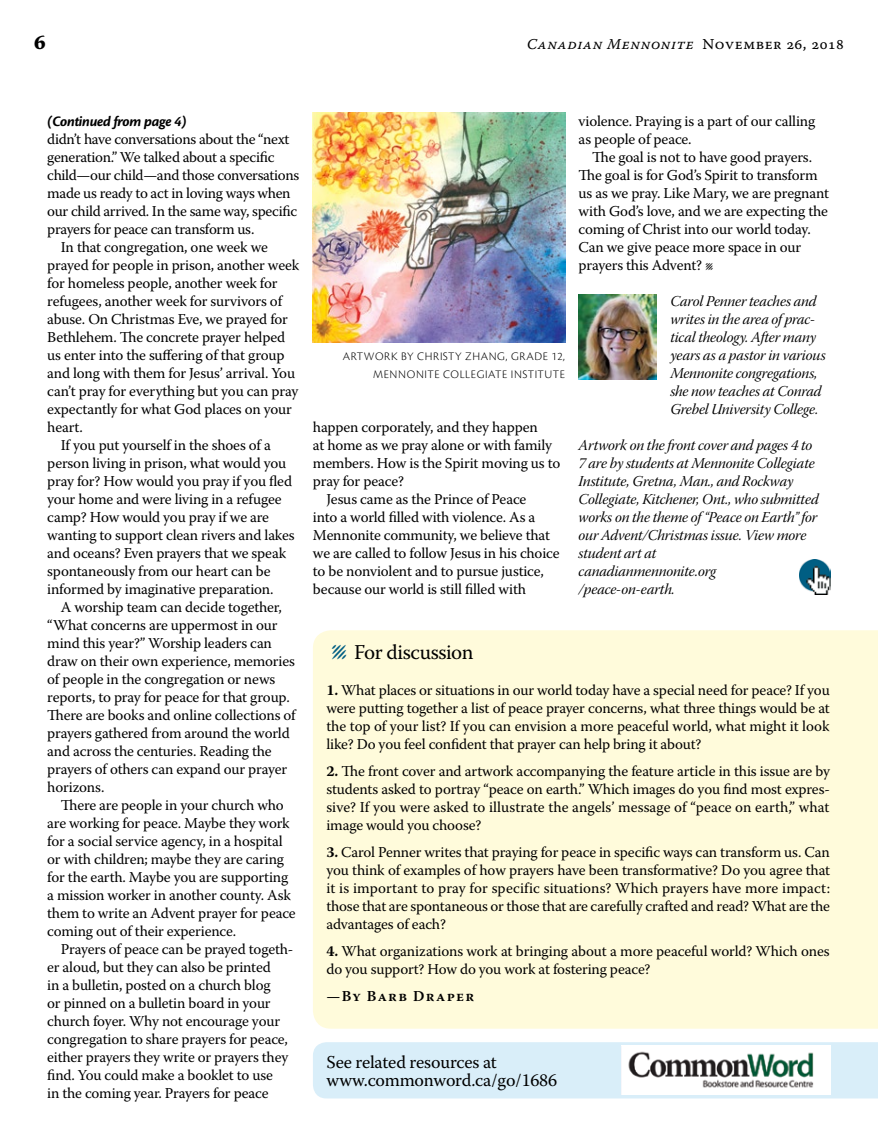
<style>
.page{position:relative;width:878px;height:1148px;background:#fff}
.page>*{position:absolute;margin:0;border:0;box-sizing:border-box;transform-origin:0 0}
.t1{font:21px "Warnock Pro";letter-spacing:-.02em;color:#000}
.t2{font:700 21px "Sava Pro";color:#000}
.t3{font:18px/18px "Warnock Pro";letter-spacing:-.01em;color:#000}
.t4{font:15px/18px "Warnock Pro";letter-spacing:-.01em;color:#000}
.t5{font:15px/18px "Warnock Pro It Subh";letter-spacing:-.01em;color:#000}
.t6{font:15px "Warnock Pro It Capt";letter-spacing:.035em;color:#000}
.t7{font:italic 700 15px "Cronos Pro";letter-spacing:-.02em;color:#000}
.t8{font:600 15px "Warnock Pro";letter-spacing:.09em;color:#000}
.t9{font:300 12px/18px "Cronos Pro";letter-spacing:.05em;color:#000;text-align:right}
.s1{font-family:"Warnock Pro Capt"}
.s2{font-size:30px;color:#005e83}
.s3{font-weight:700}
</style>
<div class="page">
<img style="left:799px;top:559px;width:31px;height:35px">
<div style="left:313px;top:630px;width:565px;height:398px;background:#fffbdb"></div>
<div style="left:313px;top:1042px;width:565px;height:56px;background:#d9eef9"></div>
<img style="left:621px;top:1045px;width:209px;height:49px">
<img style="left:313px;top:112px;width:252px;height:230px">
<img style="left:578px;top:294px;width:78px;height:85px">
<h1 class="t2" style="left:34px;top:28px;width:14px">6</h1>
<p class="t6" style="left:526px;top:35px;width:319px">Canadian Mennonite <span class="s1">November 26, 2018</span></p>
<p class="t7" style="left:47px;top:113px;width:141px">(Continued from page 4)</p>
<p class="t4" style="left:47px;top:130px;width:244px">didn’t have conversations about the “next</p>
<p class="t4" style="left:47px;top:148px;width:229px">generation.” We talked about a specific</p>
<p class="t4" style="left:47px;top:166px;width:253px">child—our child—and those conversations</p>
<p class="t4" style="left:47px;top:184px;width:245px">made us ready to act in loving ways when</p>
<p class="t4" style="left:47px;top:202px;width:251px">our child arrived. In the same way, specific</p>
<p class="t4" style="left:47px;top:220px;width:209px">prayers for peace can transform us.</p>
<p class="t4" style="left:61px;top:238px;width:209px">In that congregation, one week we</p>
<p class="t4" style="left:47px;top:256px;width:253px">prayed for people in prison, another week</p>
<p class="t4" style="left:47px;top:274px;width:232px">for homeless people, another week for</p>
<p class="t4" style="left:47px;top:292px;width:236px">refugees, another week for survivors of</p>
<p class="t4" style="left:47px;top:310px;width:242px">abuse. On Christmas Eve, we prayed for</p>
<p class="t4" style="left:47px;top:328px;width:239px">Bethlehem. The concrete prayer helped</p>
<p class="t4" style="left:47px;top:346px;width:239px">us enter into the suffering of that group</p>
<p class="t4" style="left:47px;top:364px;width:249px">and long with them for Jesus’ arrival. You</p>
<p class="t4" style="left:47px;top:382px;width:252px">can’t pray for everything but you can pray</p>
<p class="t4" style="left:47px;top:400px;width:246px">expectantly for what God places on your</p>
<p class="t4" style="left:47px;top:418px;width:37px">heart.</p>
<p class="t4" style="left:61px;top:436px;width:212px">If you put yourself in the shoes of a</p>
<p class="t4" style="left:47px;top:454px;width:240px">person living in prison, what would you</p>
<p class="t4" style="left:47px;top:472px;width:246px">pray for? How would you pray if you fled</p>
<p class="t4" style="left:47px;top:490px;width:236px">your home and were living in a refugee</p>
<p class="t4" style="left:47px;top:508px;width:223px">camp? How would you pray if we are</p>
<p class="t4" style="left:47px;top:526px;width:249px">wanting to support clean rivers and lakes</p>
<p class="t4" style="left:47px;top:544px;width:240px">and oceans? Even prayers that we speak</p>
<p class="t4" style="left:47px;top:562px;width:225px">spontaneously from our heart can be</p>
<p class="t4" style="left:47px;top:580px;width:228px">informed by imaginative preparation.</p>
<p class="t4" style="left:61px;top:598px;width:222px">A worship team can decide together,</p>
<p class="t4" style="left:47px;top:616px;width:232px">“What concerns are uppermost in our</p>
<p class="t4" style="left:47px;top:634px;width:226px">mind this year?” Worship leaders can</p>
<p class="t4" style="left:47px;top:652px;width:249px">draw on their own experience, memories</p>
<p class="t4" style="left:47px;top:670px;width:229px">of people in the congregation or news</p>
<p class="t4" style="left:47px;top:688px;width:244px">reports, to pray for peace for that group.</p>
<p class="t4" style="left:47px;top:706px;width:250px">There are books and online collections of</p>
<p class="t4" style="left:47px;top:724px;width:244px">prayers gathered from around the world</p>
<p class="t4" style="left:47px;top:742px;width:226px">and across the centuries. Reading the</p>
<p class="t4" style="left:47px;top:760px;width:241px">prayers of others can expand our prayer</p>
<p class="t4" style="left:47px;top:778px;width:59px">horizons.</p>
<p class="t4" style="left:61px;top:796px;width:224px">There are people in your church who</p>
<p class="t4" style="left:47px;top:814px;width:244px">are working for peace. Maybe they work</p>
<p class="t4" style="left:47px;top:832px;width:237px">for a social service agency, in a hospital</p>
<p class="t4" style="left:47px;top:850px;width:238px">or with children; maybe they are caring</p>
<p class="t4" style="left:47px;top:868px;width:242px">for the earth. Maybe you are supporting</p>
<p class="t4" style="left:47px;top:886px;width:245px">a mission worker in another county. Ask</p>
<p class="t4" style="left:47px;top:904px;width:250px">them to write an Advent prayer for peace</p>
<p class="t4" style="left:47px;top:922px;width:190px">coming out of their experience.</p>
<p class="t4" style="left:61px;top:940px;width:234px">Prayers of peace can be prayed togeth-</p>
<p class="t4" style="left:47px;top:958px;width:225px">er aloud, but they can also be printed</p>
<p class="t4" style="left:47px;top:976px;width:225px">in a bulletin, posted on a church blog</p>
<p class="t4" style="left:47px;top:994px;width:225px">or pinned on a bulletin board in your</p>
<p class="t4" style="left:47px;top:1012px;width:234px">church foyer. Why not encourage your</p>
<p class="t4" style="left:47px;top:1030px;width:242px">congregation to share prayers for peace,</p>
<p class="t4" style="left:47px;top:1048px;width:243px">either prayers they write or prayers they</p>
<p class="t4" style="left:47px;top:1066px;width:227px">find. You could make a booklet to use</p>
<p class="t4" style="left:47px;top:1084px;width:223px">in the coming year. Prayers for peace</p>
<p class="t9" style="left:343px;top:347px;width:224px">ARTWORK BY CHRISTY ZHANG, GRADE 12,<br>MENNONITE COLLEGIATE INSTITUTE</p>
<p class="t4" style="left:313px;top:418px;width:226px">happen corporately, and they happen</p>
<p class="t4" style="left:313px;top:436px;width:240px">at home as we pray alone or with family</p>
<p class="t4" style="left:313px;top:454px;width:249px">members. How is the Spirit moving us to</p>
<p class="t4" style="left:313px;top:472px;width:92px">pray for peace?</p>
<p class="t4" style="left:326px;top:490px;width:201px">Jesus came as the Prince of Peace</p>
<p class="t4" style="left:313px;top:508px;width:224px">into a world filled with violence. As a</p>
<p class="t4" style="left:313px;top:526px;width:239px">Mennonite community, we believe that</p>
<p class="t4" style="left:313px;top:544px;width:248px">we are called to follow Jesus in his choice</p>
<p class="t4" style="left:313px;top:562px;width:232px">to be nonviolent and to pursue justice,</p>
<p class="t4" style="left:313px;top:580px;width:214px">because our world is still filled with</p>
<p class="t4" style="left:578px;top:112px;width:238px">violence. Praying is a part of our calling as people of peace.</p>
<p class="t4" style="left:578px;top:148px;width:252px;text-indent:14px">The goal is not to have good prayers.<br>The goal is for God’s Spirit to transform us as we pray. Like Mary, we are pregnant with God’s love, and we are expecting the coming of Christ into our world today.<br>Can we give peace more space in our prayers this Advent? l</p>
<p class="t5" style="left:670px;top:294px;width:157px">Carol Penner teaches and writes in the area of prac&shy;tical theology. After many years as a pastor in various<br>Mennonite congregations, she now teaches at Conrad<br>Grebel University College.</p>
<p class="t5" style="left:578px;top:438px;width:242px">Artwork on the front cover and pages 4 to 7 are by students at Mennonite Collegiate Institute, Gretna, Man., and Rockway Collegiate, Kitchener, Ont., who submitted works on the theme of “Peace on Earth” for our Advent/Christmas issue. View more student art at<br>canadianmennonite.org<br>/peace-on-earth.</p>
<h1 class="t1" style="left:331px;top:639px;width:144px"><span class="s2">Λ</span> For discussion</h1>
<p class="t4" style="left:326px;top:681px;width:505px;text-align:justify"><span class="s3">1.</span> What places or situations in our world today have a special need for peace? If you were putting together a list of peace prayer concerns, what three things would be at the top of your list? If you can envision a more peaceful world, what might it look like? Do you feel confident that prayer can help bring it about?</p>
<p class="t4" style="left:326px;top:762px;width:505px;text-align:justify"><span class="s3">2.</span> The front cover and artwork accompanying the feature article in this issue are by students asked to portray “peace on earth.” Which images do you find most expres&shy;sive? If you were asked to illustrate the angels’ message of “peace on earth,” what image would you choose?</p>
<p class="t4" style="left:326px;top:843px;width:505px;text-align:justify"><span class="s3">3.</span> Carol Penner writes that praying for peace in specific ways can transform us. Can you think of examples of how prayers have been transformative? Do you agree that it is important to pray for specific situations? Which prayers have more impact: those that are spontaneous or those that are carefully crafted and read? What are the advantages of each?</p>
<p class="t4" style="left:326px;top:942px;width:504px"><span class="s3">4.</span> What organizations work at bringing about a more peaceful world? Which ones do you support? How do you work at fostering peace?</p>
<p class="t8" style="left:326px;top:987px;width:149px">—By Barb Draper</p>
<p class="t3" style="left:326px;top:1052px;width:232px">See related resources at www.commonword.ca/go/1686</p>
</div>
